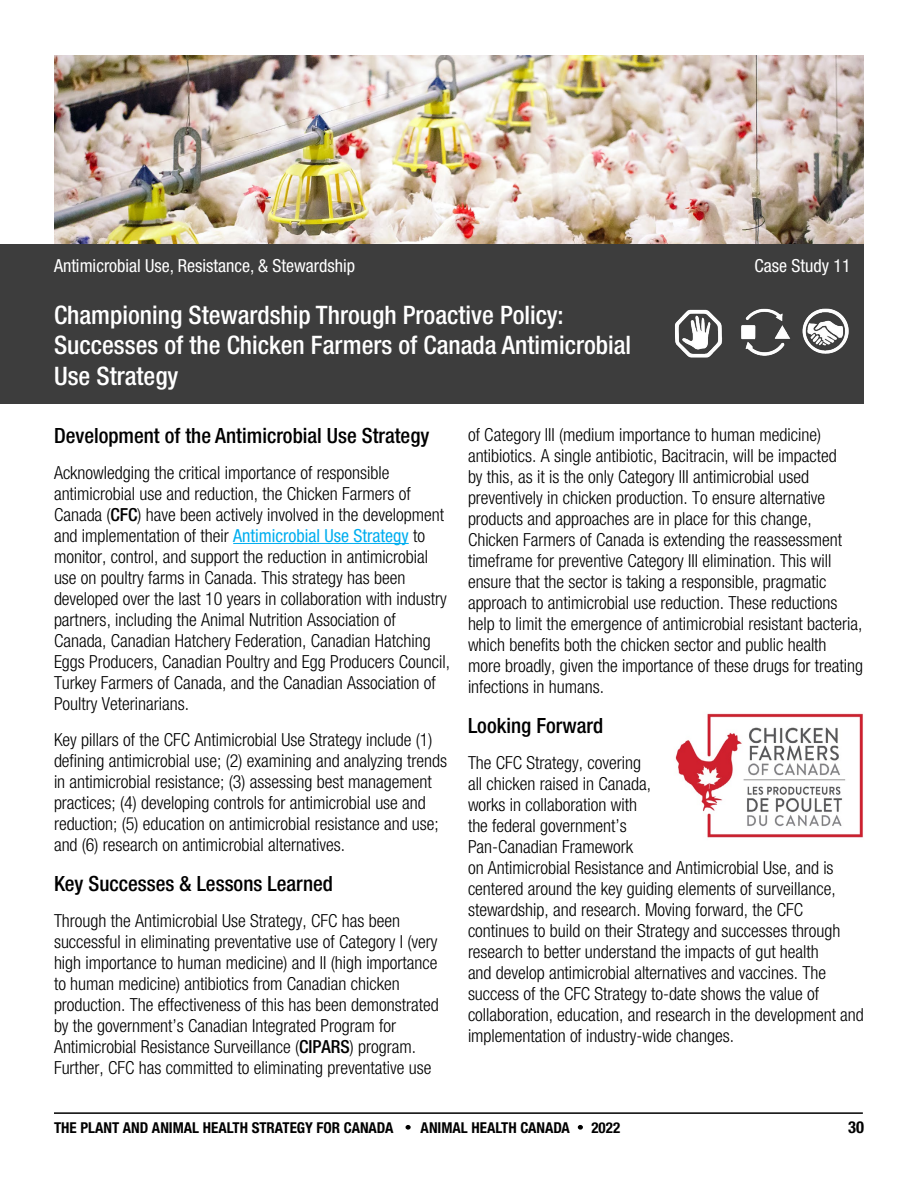
<style>
.page{position:relative;width:918px;height:1188px;background:#fff}
.page>*{position:absolute;margin:0;border:0;box-sizing:border-box;transform-origin:0 0}
.t1{font:500 condensed 25.5px/30.6px "Helvetica Neue LT Pro";color:#fff}
.t2{font:500 condensed 21px "Helvetica Neue LT Pro";color:#000}
.t3{font:300 condensed 18px/21px "Helvetica Neue LT Pro";color:#000}
.t4{font:condensed 18px "Helvetica Neue LT Pro";color:#fff}
.t5{font:700 condensed 16.5px "Helvetica Neue LT Pro";color:#000}
.t6{font:700 condensed 15px "Helvetica Neue LT Pro";color:#000}
.s1{font-weight:500}
.s2{font-weight:400;color:#00aeef}
</style>
<div class="page">
<img style="left:54px;top:56px;width:810px;height:189px">
<div style="left:0;top:245px;width:864px;height:159px;background:#3d3d3d"></div>
<hr style="left:233px;top:543px;width:176px;height:1px;background:#00aeef">
<img style="left:802px;top:308px;width:47px;height:46px">
<img style="left:675px;top:309px;width:47px;height:49px">
<img style="left:741px;top:308px;width:50px;height:48px">
<img style="left:675px;top:713px;width:188px;height:125px">
<svg style="left:406px;top:1125px;width:5px;height:5px"></svg>
<svg style="left:578px;top:1125px;width:5px;height:5px"></svg>
<hr style="left:54px;top:1112px;width:809px;height:2px;background:#000">
<p class="t4" style="left:54px;top:255px;width:303px">Antimicrobial Use, Resistance, &amp; Stewardship</p>
<p class="t4" style="left:754px;top:255px;width:98px">Case Study 11</p>
<h1 class="t1" style="left:54px;top:299px;width:579px">Championing Stewardship Through Proactive Policy:<br>Successes of the Chicken Farmers of Canada Antimicrobial<br>Use Strategy</h1>
<p class="t2" style="left:54px;top:423px;width:377px">Development of the Antimicrobial Use Strategy</p>
<p class="t3" style="left:54px;top:462px;width:398px">Acknowledging the critical importance of responsible antimicrobial use and reduction, the Chicken Farmers of Canada (<span class="s1">CFC</span>) have been actively involved in the development and implementation of their <span class="s2">Antimicrobial Use Strategy</span> to monitor, control, and support the reduction in antimicrobial use on poultry farms in Canada. This strategy has been developed over the last 10 years in collaboration with industry partners, including the Animal Nutrition Association of Canada, Canadian Hatchery Federation, Canadian Hatching Eggs Producers, Canadian Poultry and Egg Producers Council, Turkey Farmers of Canada, and the Canadian Association of Poultry Veterinarians.</p>
<p class="t3" style="left:54px;top:729px;width:395px">Key pillars of the CFC Antimicrobial Use Strategy include (1) defining antimicrobial use; (2) examining and analyzing trends in antimicrobial resistance; (3) assessing best management practices; (4) developing controls for antimicrobial use and reduction; (5) education on antimicrobial resistance and use; and (6) research on antimicrobial alternatives.</p>
<p class="t2" style="left:54px;top:871px;width:280px">Key Successes &amp; Lessons Learned</p>
<p class="t3" style="left:54px;top:910px;width:386px">Through the Antimicrobial Use Strategy, CFC has been successful in eliminating preventative use of Category I (very high importance to human medicine) and II (high importance to human medicine) antibiotics from Canadian chicken production. The effectiveness of this has been demonstrated by the government’s Canadian Integrated Program for Antimicrobial Resistance Surveillance (<span class="s1">CIPARS</span>) program.<br>Further, CFC has committed to eliminating preventative use</p>
<p class="t3" style="left:468px;top:424px;width:397px">of Category III (medium importance to human medicine) antibiotics. A single antibiotic, Bacitracin, will be impacted<br>by this, as it is the only Category III antimicrobial used preventively in chicken production. To ensure alternative products and approaches are in place for this change, Chicken Farmers of Canada is extending the reassessment timeframe for preventive Category III elimination. This will ensure that the sector is taking a responsible, pragmatic approach to antimicrobial use reduction. These reductions help to limit the emergence of antimicrobial resistant bacteria, which benefits both the chicken sector and public health more broadly, given the importance of these drugs for treating infections in humans.</p>
<p class="t2" style="left:468px;top:713px;width:137px">Looking Forward</p>
<p class="t3" style="left:468px;top:752px;width:397px">The CFC Strategy, covering<br>all chicken raised in Canada,<br>works in collaboration with<br>the federal government’s<br>Pan-Canadian Framework<br>on Antimicrobial Resistance and Antimicrobial Use, and is centered around the key guiding elements of surveillance, stewardship, and research. Moving forward, the CFC continues to build on their Strategy and successes through research to better understand the impacts of gut health<br>and develop antimicrobial alternatives and vaccines. The success of the CFC Strategy to-date shows the value of collaboration, education, and research in the development and implementation of industry-wide changes.</p>
<p class="t6" style="left:54px;top:1118px;width:341px">THE PLANT AND ANIMAL HEALTH STRATEGY FOR CANADA</p>
<p class="t6" style="left:421px;top:1118px;width:151px">ANIMAL HEALTH CANADA</p>
<p class="t6" style="left:591px;top:1118px;width:30px">2022</p>
<p class="t5" style="left:848px;top:1118px;width:17px">30</p>
</div>
